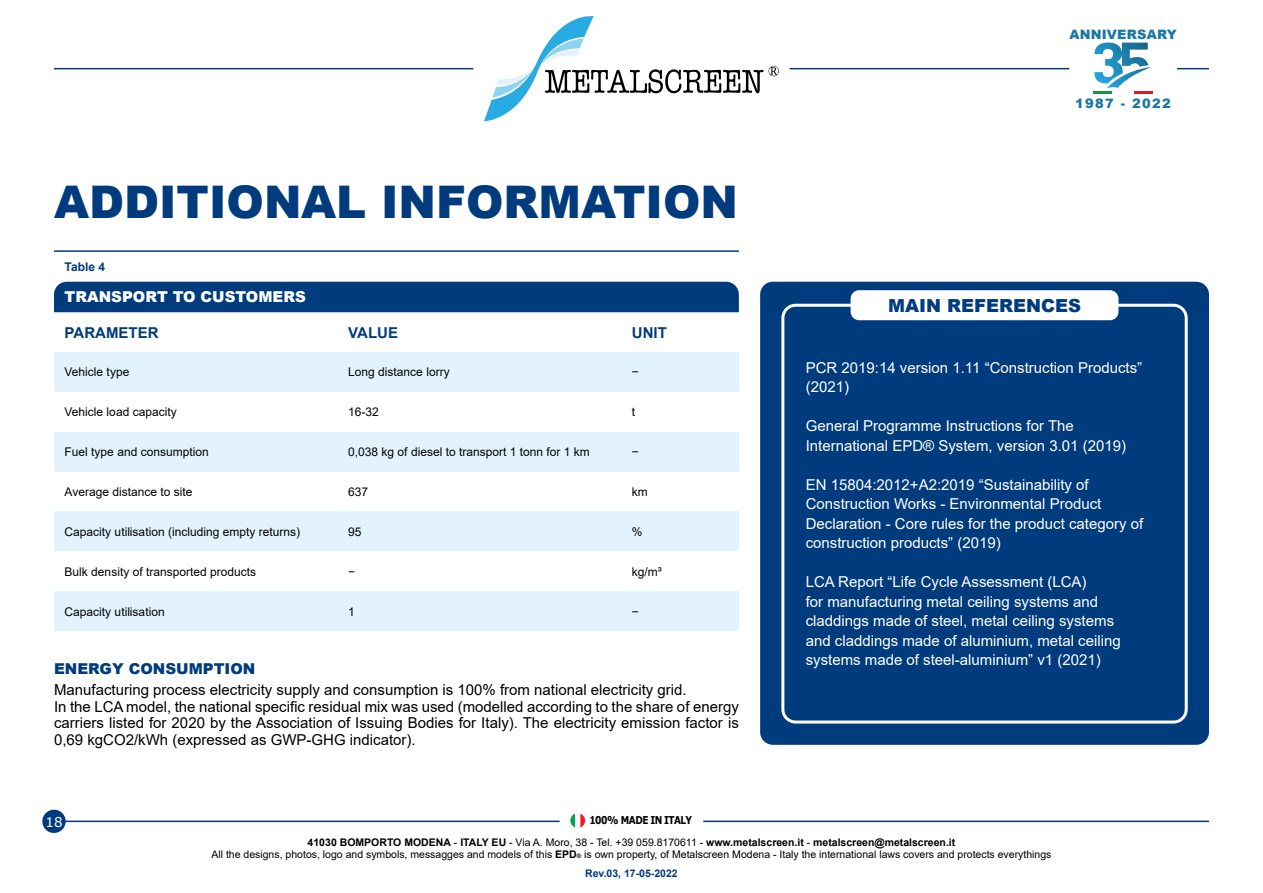
<style>
.page{position:relative;width:1263px;height:893px;background:#fff}
.page>*{position:absolute;margin:0;border:0;box-sizing:border-box;transform-origin:0 0}
.t1{font:900 45px "Arial";color:#003c7d}
.t2{font:900 18px "Arial";color:#003c7d}
.t3{font:15px/19.5px "Arial";color:#fff}
.t4{font:15px/16.5px "Arial";color:#000}
.t5{font:900 15px "Arial";color:#fff}
.t6{font:700 15px "Arial";color:#003c7d}
.t7{font:900 15px "Arial";color:#003c7d}
.t8{font:13.5px "Verdana";color:#fff}
.t9{font:900 13.05px "Arial";letter-spacing:.015em;color:#1a78a4}
.t10{font:900 13.05px "Arial";letter-spacing:.105em;color:#1a77a2}
.t11{font:12px "Arial";color:#020203}
.t12{font:700 12px "Arial";color:#003c7d}
.t13{font:700 10.8px "Verdana";letter-spacing:-.06em;color:#000;scale:.83 1}
.t14{font:10.5px/12px "Arial";color:#000;text-align:center}
.t15{font:700 10.5px "Arial";color:#003c7d}
.s1{font-weight:700}
.s2{font-weight:700;font-size:6px}
</style>
<div class="page">
<hr style="left:54px;top:821px;width:506px;height:1px;background:#003c7d">
<hr style="left:703px;top:821px;width:506px;height:1px;background:#003c7d">
<svg style="left:570px;top:814px;width:15px;height:13px"></svg>
<div style="left:42px;top:810px;width:24px;height:23px;background:#003c7d;border-radius:50%"></div>
<div style="left:54px;top:282px;width:685px;height:30px;background:#003c7d"></div>
<div style="left:54px;top:352px;width:685px;height:40px;background:#e2f3fd"></div>
<div style="left:54px;top:432px;width:685px;height:40px;background:#e2f3fd"></div>
<div style="left:54px;top:512px;width:685px;height:39px;background:#e2f3fd"></div>
<div style="left:54px;top:591px;width:685px;height:40px;background:#e2f3fd"></div>
<hr style="left:54px;top:250px;width:685px;height:2px;background:#003c7d">
<div style="left:760px;top:282px;width:449px;height:463px;background:#003c7d;border-radius:13px"></div>
<div style="left:781px;top:304px;width:407px;height:419px;border:3px solid #fff;border-radius:13px"></div>
<div style="left:851px;top:290px;width:267px;height:30px;background:#fff;border-radius:9px"></div>
<hr style="left:54px;top:68px;width:419px;height:1px;background:#003c7d">
<hr style="left:790px;top:68px;width:279px;height:1px;background:#003c7d">
<hr style="left:1177px;top:68px;width:32px;height:1px;background:#003c7d">
<svg style="left:484px;top:16px;width:295px;height:105px"></svg>
<svg style="left:1094px;top:43px;width:58px;height:46px"></svg>
<hr style="left:1094px;top:91px;width:18px;height:3px;background:#119641">
<hr style="left:1134px;top:91px;width:18px;height:3px;background:#de1c20">
<p class="t9" style="left:1069px;top:25px;width:109px">ANNIVERSARY</p>
<h1 class="t1" style="left:54px;top:170px;width:685px">ADDITIONAL INFORMATION</h1>
<p class="t12" style="left:65px;top:258px;width:42px">Table 4</p>
<p class="t5" style="left:65px;top:286px;width:243px">TRANSPORT TO CUSTOMERS</p>
<p class="t6" style="left:65px;top:322px;width:95px">PARAMETER</p>
<p class="t6" style="left:348px;top:322px;width:51px">VALUE</p>
<p class="t6" style="left:632px;top:322px;width:36px">UNIT</p>
<p class="t11" style="left:65px;top:364px;width:66px">Vehicle type</p>
<p class="t11" style="left:348px;top:364px;width:103px">Long distance lorry</p>
<p class="t11" style="left:632px;top:364px;width:9px">−</p>
<p class="t11" style="left:65px;top:404px;width:114px">Vehicle load capacity</p>
<p class="t11" style="left:65px;top:444px;width:146px">Fuel type and consumption</p>
<p class="t11" style="left:65px;top:483px;width:129px">Average distance to site</p>
<p class="t11" style="left:65px;top:523px;width:237px">Capacity utilisation (including empty returns)</p>
<p class="t11" style="left:65px;top:563px;width:193px">Bulk density of transported products</p>
<p class="t11" style="left:65px;top:603px;width:102px">Capacity utilisation</p>
<p class="t11" style="left:348px;top:404px;width:32px">16-32</p>
<p class="t11" style="left:348px;top:444px;width:243px">0,038 kg of diesel to transport 1 tonn for 1 km</p>
<p class="t11" style="left:348px;top:483px;width:22px">637</p>
<p class="t11" style="left:348px;top:523px;width:15px">95</p>
<p class="t11" style="left:348px;top:563px;width:9px">−</p>
<p class="t11" style="left:348px;top:603px;width:8px">1</p>
<p class="t11" style="left:632px;top:404px;width:5px">t</p>
<p class="t11" style="left:632px;top:444px;width:9px">−</p>
<p class="t11" style="left:632px;top:483px;width:17px">km</p>
<p class="t11" style="left:632px;top:523px;width:12px">%</p>
<p class="t11" style="left:632px;top:563px;width:31px">kg/m³</p>
<p class="t11" style="left:632px;top:603px;width:9px">−</p>
<p class="t7" style="left:54px;top:657px;width:203px">ENERGY CONSUMPTION</p>
<p class="t4" style="left:54px;top:682px;width:686px">Manufacturing process electricity supply and consumption is 100% from national electricity grid.<br>In the LCA model, the national specific residual mix was used (modelled according to the share of energy carriers listed for 2020 by the Association of Issuing Bodies for Italy). The electricity emission factor is 0,69 kgCO2/kWh (expressed as GWP-GHG indicator).</p>
<p class="t8" style="left:45px;top:812px;width:19px">18</p>
<p class="t13" style="left:589px;top:812px;width:125px">100% MADE IN ITALY</p>
<p class="t10" style="left:1075px;top:94px;width:97px">1987 - 2022</p>
<p class="t2" style="left:888px;top:292px;width:194px">MAIN REFERENCES</p>
<p class="t3" style="left:806px;top:358px;width:338px">PCR 2019:14 version 1.11 “Construction Products” (2021)</p>
<p class="t3" style="left:806px;top:416px;width:322px">General Programme Instructions for The<br>International EPD® System, version 3.01 (2019)</p>
<p class="t3" style="left:806px;top:475px;width:339px">EN 15804:2012+A2:2019 “Sustainability of Construction Works - Environmental Product Declaration - Core rules for the product category of construction products” (2019)</p>
<p class="t3" style="left:806px;top:572px;width:317px">LCA Report “Life Cycle Assessment (LCA)<br>for manufacturing metal ceiling systems and claddings made of steel, metal ceiling systems and claddings made of aluminium, metal ceiling systems made of steel-aluminium” v1 (2021)</p>
<p class="t14" style="left:211px;top:836px;width:841px"><span class="s1">41030 BOMPORTO MODENA</span> - <span class="s1">ITALY EU</span> - Via A. Moro, 38 - Tel. +39 059.8170611 - <span class="s1">www.metalscreen.it</span> - <span class="s1">metalscreen@metalscreen.it<br></span>All the designs, photos, logo and symbols, messagges and models of this <span class="s1">EPD</span><span class="s2">®</span> is own property, of Metalscreen Modena - Italy the international laws covers and protects everythings</p>
<p class="t15" style="left:585px;top:866px;width:94px">Rev.03, 17-05-2022</p>
</div>
